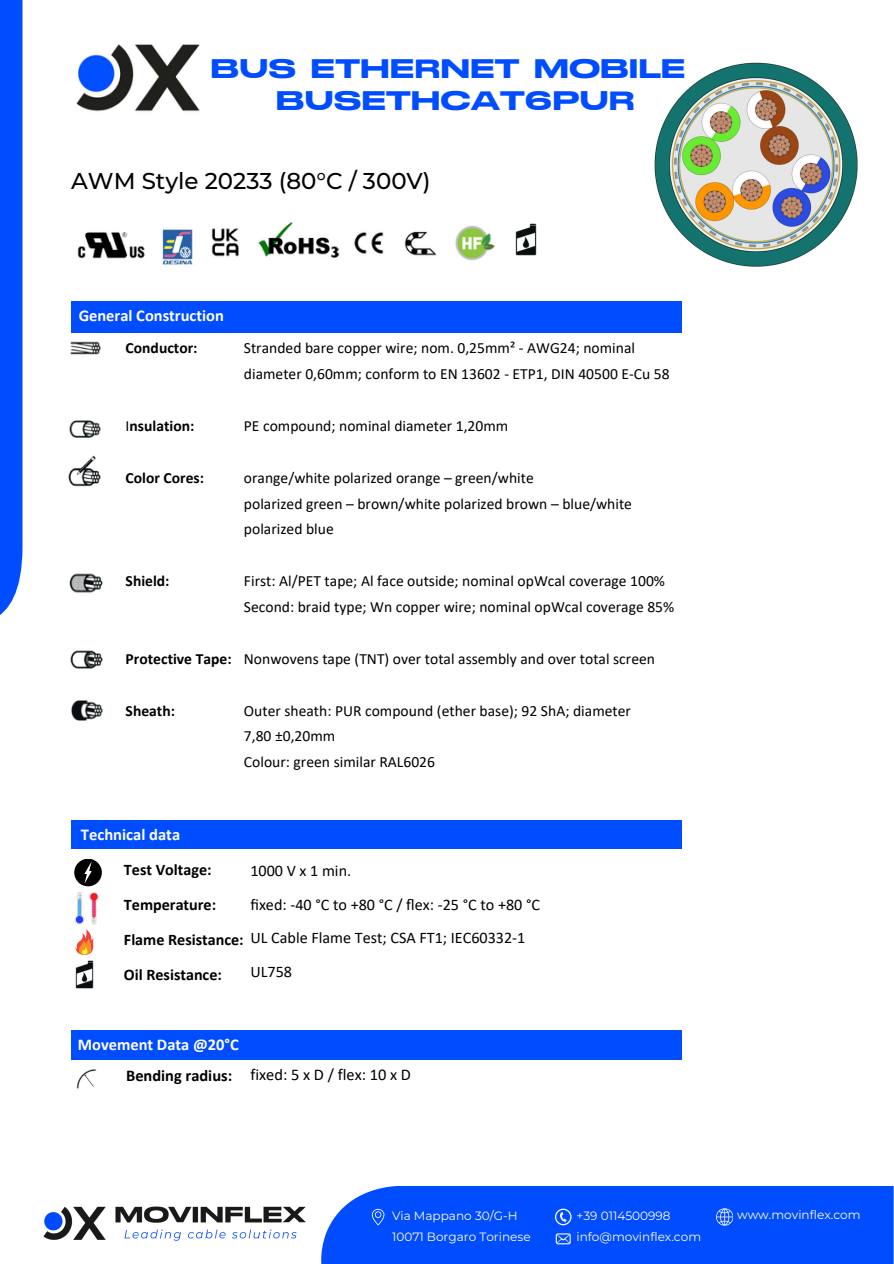
<style>
.page{position:relative;width:894px;height:1264px;background:#fff}
.page>*{position:absolute;margin:0;border:0;box-sizing:border-box;transform-origin:0 0}
.t1{font:26.85px/32.7px "Stretch Pro";color:#004cff;text-align:center}
.t2{font:500 22.95px "Montserrat";color:#000}
.t3{font:700 16.5px "Calibri";color:#fff}
.t4{font:16.35px "Calibri";color:#000}
.t5{font:700 16.35px "Calibri";color:#000}
.t6{font:16.2px/33.8px "Calibri";color:#000}
.t7{font:700 16.2px/34.8px "Calibri";color:#000}
.t8{font:15.6px/25.8px "Calibri";color:#000}
.t9{font:700 15.6px "Calibri";color:#000}
.t10{font:12px/21.1px "Montserrat";color:#fff}
.s1{font-weight:400}
</style>
<div class="page">
<div style="left:0;top:0;width:23px;height:623px;background:#004cff"></div>
<div style="left:321px;top:1185px;width:572px;height:78px;background:#004cff"></div>
<svg style="left:372px;top:1208px;width:12px;height:17px"></svg>
<svg style="left:555px;top:1208px;width:16px;height:17px"></svg>
<svg style="left:555px;top:1233px;width:15px;height:11px"></svg>
<svg style="left:716px;top:1208px;width:16px;height:17px"></svg>
<img style="left:43px;top:1206px;width:62px;height:34px">
<img style="left:105px;top:1206px;width:201px;height:35px">
<img style="left:70px;top:341px;width:31px;height:14px">
<img style="left:69px;top:420px;width:32px;height:18px">
<img style="left:68px;top:455px;width:33px;height:32px">
<div style="left:71px;top:302px;width:611px;height:31px;background:#004cff"></div>
<div style="left:71px;top:820px;width:611px;height:28px;background:#004cff"></div>
<img style="left:69px;top:573px;width:34px;height:20px">
<img style="left:72px;top:700px;width:31px;height:21px">
<img style="left:70px;top:650px;width:33px;height:19px">
<div style="left:74px;top:858px;width:28px;height:28px;background:#000;border-radius:50%"></div>
<svg style="left:84px;top:861px;width:8px;height:22px"></svg>
<svg style="left:74px;top:892px;width:25px;height:63px"></svg>
<img style="left:75px;top:960px;width:19px;height:28px">
<img style="left:654px;top:62px;width:204px;height:205px">
<img style="left:515px;top:223px;width:22px;height:33px">
<div style="left:71px;top:1030px;width:611px;height:30px;background:#004cff"></div>
<img style="left:76px;top:1069px;width:21px;height:20px">
<img style="left:77px;top:229px;width:116px;height:36px">
<img style="left:211px;top:222px;width:284px;height:39px">
<img style="left:76px;top:44px;width:124px;height:68px">
<p class="t1" style="left:211px;top:53px;width:476px">BUS ETHERNET MOBILE<br>BUSETHCAT6PUR</p>
<h3 class="t2" style="left:71px;top:166px;width:361px">AWM Style 20233 (80°C / 300V)</h3>
<h3 class="t3" style="left:79px;top:308px;width:147px">General Construction</h3>
<p class="t9" style="left:126px;top:341px;width:73px">Conductor:</p>
<h2 class="t9" style="left:126px;top:419px;width:70px"><span class="s1">I</span>nsulation:</h2>
<p class="t9" style="left:126px;top:471px;width:80px">Color Cores:</p>
<p class="t9" style="left:126px;top:574px;width:45px">Shield:</p>
<p class="t9" style="left:126px;top:652px;width:107px">Protective Tape:</p>
<p class="t9" style="left:126px;top:704px;width:51px">Sheath:</p>
<h4 class="t8" style="left:244px;top:336px;width:427px">Stranded bare copper wire; nom. 0,25mm² - AWG24; nominal diameter 0,60mm; conform to EN 13602 - ETP1, DIN 40500 E-Cu 58</h4>
<h4 class="t8" style="left:244px;top:414px;width:266px">PE compound; nominal diameter 1,20mm</h4>
<h4 class="t8" style="left:244px;top:466px;width:389px">orange/white polarized orange – green/white<br>polarized green – brown/white polarized brown – blue/white polarized blue</h4>
<h4 class="t8" style="left:244px;top:569px;width:431px">First: Al/PET tape; Al face outside; nominal opWcal coverage 100%<br>Second: braid type; Wn copper wire; nominal opWcal coverage 85%</h4>
<h4 class="t8" style="left:244px;top:647px;width:412px">Nonwovens tape (TNT) over total assembly and over total screen</h4>
<h4 class="t8" style="left:244px;top:698px;width:388px">Outer sheath: PUR compound (ether base); 92 ShA; diameter<br>7,80 ±0,20mm<br>Colour: green similar RAL6026</h4>
<h3 class="t3" style="left:81px;top:827px;width:101px">Technical data</h3>
<h3 class="t7" style="left:124px;top:854px;width:121px">Test Voltage:<br>Temperature:<br>Flame Resistance:<br>Oil Resistance:</h3>
<p class="t6" style="left:250px;top:855px;width:291px">1000 V x 1 min.<br>fixed: -40 °C to +80 °C / flex: -25 °C to +80 °C<br>UL Cable Flame Test; CSA FT1; IEC60332-1<br>UL758</p>
<p class="t3" style="left:78px;top:1038px;width:162px">Movement Data @20°C</p>
<h1 class="t5" style="left:126px;top:1068px;width:107px">Bending radius:</h1>
<p class="t4" style="left:250px;top:1067px;width:162px">fixed: 5 x D / flex: 10 x D</p>
<h3 class="t10" style="left:392px;top:1204px;width:140px">Via Mappano 30/G-H<br>10071 Borgaro Torinese</h3>
<p class="t10" style="left:576px;top:1204px;width:96px">+39 0114500998</p>
<h3 class="t10" style="left:576px;top:1225px;width:126px">info@movinflex.com</h3>
<h4 class="t10" style="left:736px;top:1203px;width:125px">www.movinflex.com</h4>
</div>
